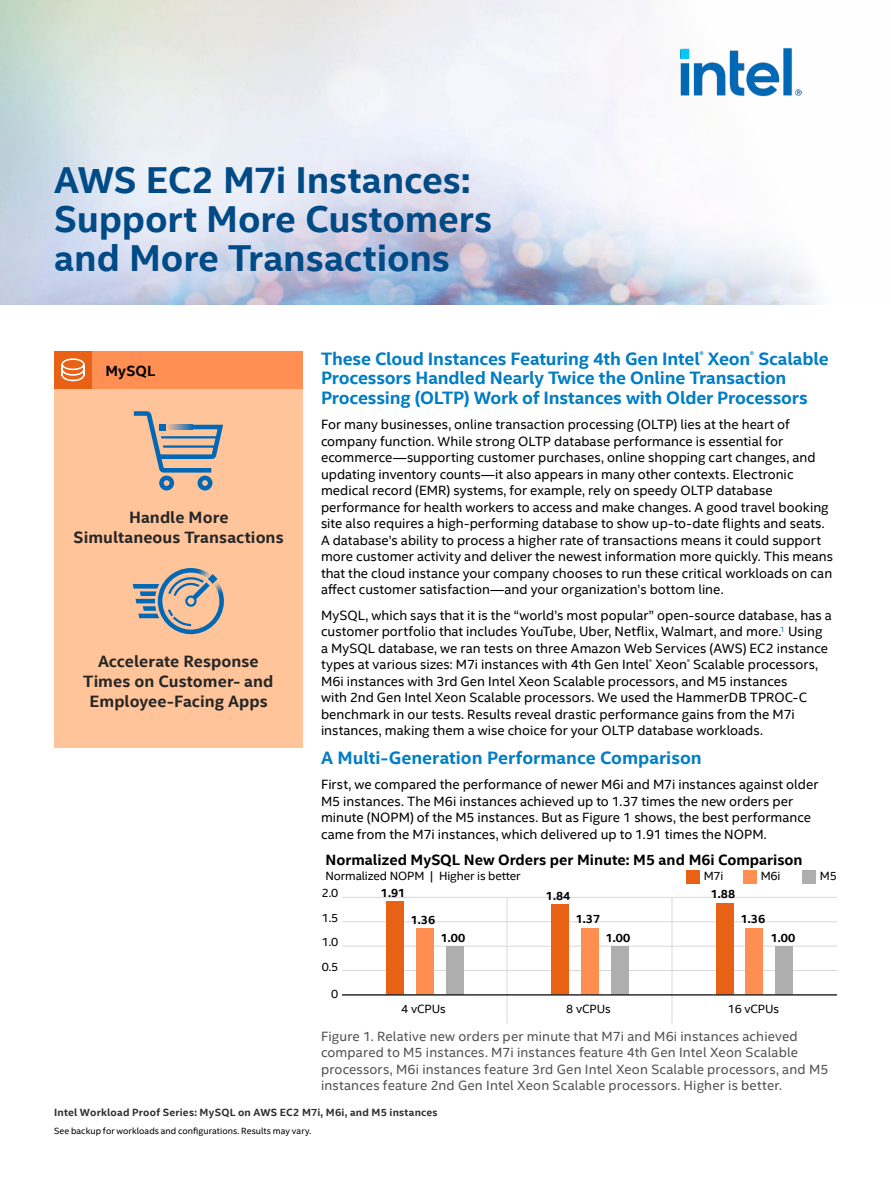
<style>
.page{position:relative;width:891px;height:1188px;background:#fff}
.page>*{position:absolute;margin:0;border:0;box-sizing:border-box;transform-origin:0 0}
.t1{font:700 37.5px/39px "Intel Clear";letter-spacing:-.005em;color:#004a86}
.t2{font:700 18px/19.5px "Intel Clear";letter-spacing:-.01em;color:#007dc5}
.t3{font:700 16.5px/19.8px "Intel Clear";color:#262626;text-align:center}
.t4{font:700 15px "Intel Clear";color:#000}
.t5{font:700 14.85px "Intel Clear";letter-spacing:.01em;color:#000}
.t6{font:13.5px/16.5px "Intel Clear";color:#000}
.t7{font:13.5px/16.5px "Intel Clear";letter-spacing:.015em;color:#525252}
.t8{font:12px "Intel Clear";letter-spacing:-.01em;color:#000}
.t9{font:700 12px "Intel Clear";color:#000}
.t10{font:700 10.5px "Intel Clear";letter-spacing:.02em;color:#2e2f2f}
.t11{font:9px "Intel Clear";letter-spacing:.005em;color:#000}
</style>
<div class="page">
<img style="left:0;top:0;width:817px;height:305px">
<div style="left:54px;top:389px;width:249px;height:358px;background:#ffc499"></div>
<svg style="left:134px;top:411px;width:89px;height:80px"></svg>
<svg style="left:133px;top:568px;width:91px;height:67px"></svg>
<div style="left:92px;top:351px;width:211px;height:38px;background:#ff8f52"></div>
<hr style="left:342px;top:897px;width:495px;height:1px;background:#d9d9d9">
<hr style="left:342px;top:946px;width:495px;height:1px;background:#d9d9d9">
<hr style="left:342px;top:970px;width:495px;height:1px;background:#d9d9d9">
<hr style="left:342px;top:921px;width:495px;height:1px;background:#d9d9d9">
<hr style="left:672px;top:897px;width:1px;height:127px;background:#d9d9d9">
<hr style="left:507px;top:897px;width:1px;height:127px;background:#d9d9d9">
<div style="left:416px;top:928px;width:18px;height:67px;background:#ff8f51"></div>
<div style="left:446px;top:946px;width:18px;height:49px;background:#aeaeae"></div>
<div style="left:686px;top:870px;width:14px;height:14px;background:#e96115"></div>
<div style="left:803px;top:870px;width:13px;height:14px;background:#aeaeae"></div>
<div style="left:386px;top:901px;width:18px;height:94px;background:#e96115"></div>
<div style="left:581px;top:928px;width:18px;height:67px;background:#ff8f51"></div>
<div style="left:611px;top:946px;width:18px;height:49px;background:#aeaeae"></div>
<div style="left:551px;top:905px;width:18px;height:90px;background:#e96115"></div>
<div style="left:745px;top:928px;width:18px;height:67px;background:#ff8f51"></div>
<div style="left:775px;top:946px;width:18px;height:49px;background:#aeaeae"></div>
<div style="left:716px;top:903px;width:18px;height:92px;background:#e96115"></div>
<hr style="left:342px;top:994px;width:124px;height:2px;background:#2e2f2f">
<hr style="left:466px;top:994px;width:124px;height:2px;background:#2e2f2f">
<hr style="left:590px;top:994px;width:123px;height:2px;background:#2e2f2f">
<hr style="left:713px;top:994px;width:124px;height:2px;background:#2e2f2f">
<div style="left:744px;top:870px;width:13px;height:14px;background:#ff8f51"></div>
<div style="left:54px;top:351px;width:38px;height:38px;background:#e86114"></div>
<svg style="left:62px;top:358px;width:23px;height:23px"></svg>
<img style="left:680px;top:48px;width:122px;height:49px">
<h1 class="t1" style="left:54px;top:161px;width:439px">AWS EC2 M7i Instances:<br>Support More Customers and More Transactions</h1>
<p class="t5" style="left:105px;top:361px;width:51px">MySQL</p>
<p class="t3" style="left:74px;top:507px;width:212px">Handle More<br>Simultaneous Transactions</p>
<p class="t3" style="left:83px;top:652px;width:192px">Accelerate Response<br>Times on Customer- and<br>Employee-Facing Apps</p>
<h2 class="t2" style="left:321px;top:349px;width:509px">These Cloud Instances Featuring 4th Gen Intel<sup>®</sup> Xeon<sup>®</sup> Scalable<br>Processors Handled Nearly Twice the Online Transaction<br>Processing (OLTP) Work of Instances with Older Processors</h2>
<p class="t6" style="left:321px;top:417px;width:514px">For many businesses, online transaction processing (OLTP) lies at the heart of company function. While strong OLTP database performance is essential for ecommerce—supporting customer purchases, online shopping cart changes, and updating inventory counts—it also appears in many other contexts. Electronic medical record (EMR) systems, for example, rely on speedy OLTP database performance for health workers to access and make changes. A good travel booking site also requires a high-performing database to show up-to-date flights and seats.<br>A database’s ability to process a higher rate of transactions means it could support more customer activity and deliver the newest information more quickly. This means that the cloud instance your company chooses to run these critical workloads on can affect customer satisfaction—and your organization’s bottom line.</p>
<p class="t6" style="left:321px;top:607px;width:512px">MySQL, which says that it is the “world’s most popular” open-source database, has a customer portfolio that includes YouTube, Uber, Netflix, Walmart, and more.<sup>1</sup> Using a MySQL database, we ran tests on three Amazon Web Services (AWS) EC2 instance types at various sizes: M7i instances with 4th Gen Intel<sup>®</sup> Xeon<sup>®</sup> Scalable processors, M6i instances with 3rd Gen Intel Xeon Scalable processors, and M5 instances<br>with 2nd Gen Intel Xeon Scalable processors. We used the HammerDB TPROC-C benchmark in our tests. Results reveal drastic performance gains from the M7i instances, making them a wise choice for your OLTP database workloads.</p>
<h2 class="t2" style="left:321px;top:748px;width:382px">A Multi-Generation Performance Comparison</h2>
<p class="t6" style="left:321px;top:776px;width:499px">First, we compared the performance of newer M6i and M7i instances against older M5 instances. The M6i instances achieved up to 1.37 times the new orders per minute (NOPM) of the M5 instances. But as Figure 1 shows, the best performance came from the M7i instances, which delivered up to 1.91 times the NOPM.</p>
<p class="t4" style="left:326px;top:850px;width:479px">Normalized MySQL New Orders per Minute: M5 and M6i Comparison</p>
<p class="t8" style="left:326px;top:869px;width:197px">Normalized NOPM | Higher is better</p>
<p class="t8" style="left:704px;top:869px;width:21px">M7i</p>
<p class="t8" style="left:820px;top:869px;width:19px">M5</p>
<p class="t8" style="left:761px;top:869px;width:21px">M6i</p>
<p class="t8" style="left:322px;top:886px;width:18px">2.0</p>
<p class="t8" style="left:322px;top:910px;width:18px">1.5</p>
<p class="t8" style="left:322px;top:935px;width:18px">1.0</p>
<p class="t8" style="left:322px;top:959px;width:18px">0.5</p>
<p class="t8" style="left:331px;top:986px;width:9px">0</p>
<p class="t9" style="left:381px;top:885px;width:26px">1.91</p>
<p class="t9" style="left:411px;top:912px;width:26px">1.36</p>
<p class="t9" style="left:441px;top:930px;width:26px">1.00</p>
<p class="t8" style="left:401px;top:1001px;width:46px">4 vCPUs</p>
<p class="t9" style="left:546px;top:889px;width:26px">1.84</p>
<p class="t9" style="left:711px;top:887px;width:26px">1.88</p>
<p class="t9" style="left:576px;top:912px;width:26px">1.37</p>
<p class="t9" style="left:741px;top:912px;width:26px">1.36</p>
<p class="t9" style="left:606px;top:930px;width:26px">1.00</p>
<p class="t9" style="left:771px;top:930px;width:26px">1.00</p>
<p class="t8" style="left:566px;top:1001px;width:46px">8 vCPUs</p>
<p class="t8" style="left:728px;top:1001px;width:53px">16 vCPUs</p>
<p class="t7" style="left:321px;top:1028px;width:509px">Figure 1. Relative new orders per minute that M7i and M6i instances achieved compared to M5 instances. M7i instances feature 4th Gen Intel Xeon Scalable processors, M6i instances feature 3rd Gen Intel Xeon Scalable processors, and M5 instances feature 2nd Gen Intel Xeon Scalable processors. Higher is better.</p>
<p class="t10" style="left:54px;top:1106px;width:385px">Intel Workload Proof Series: MySQL on AWS EC2 M7i, M6i, and M5 instances</p>
<p class="t11" style="left:54px;top:1125px;width:259px">See backup for workloads and configurations. Results may vary.</p>
</div>
